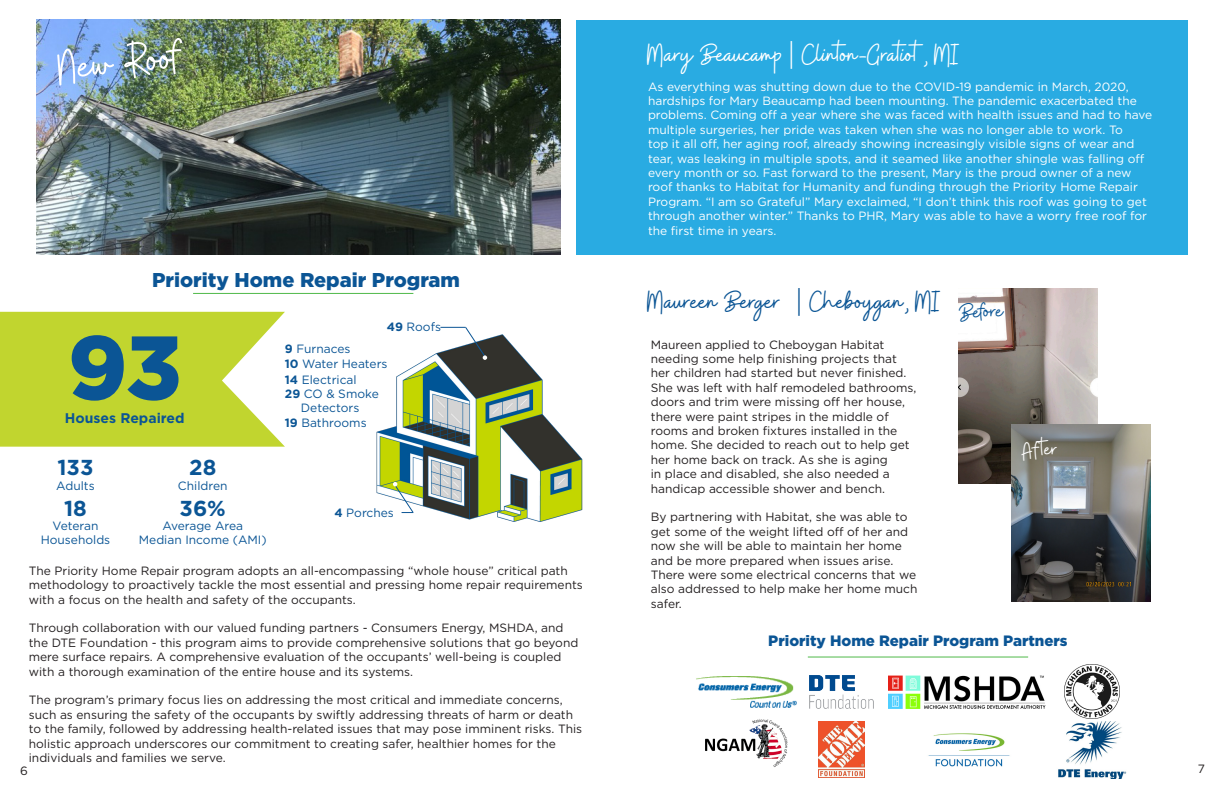
<style>
.page{position:relative;width:1224px;height:792px;background:#fff}
.page>*{position:absolute;margin:0;border:0;box-sizing:border-box;transform-origin:0 0}
.t1{font:900 90px "Gotham";color:#0b5595}
.t2{font:50px "Buffalo";color:#fff}
.t3{font:30px "Buffalo";letter-spacing:-.05em;color:#fff}
.t4{font:30px "Buffalo";letter-spacing:-.045em;color:#0b5595}
.t5{font:25.6px "Buffalo";color:#0b5595}
.t6{font:25.6px "Buffalo";color:#fff}
.t7{font:700 21.6px "Gotham";color:#0b5595}
.t8{font:900 20px "Gotham";color:#0b5595}
.t9{font:900 15px "Gotham";color:#0b5595}
.t10{font:700 14px "Gotham";color:#0b5595}
.t11{font:12px/14.4px "Gotham";color:#231f20}
.t12{font:12px/14.4px "Gotham";color:#fff}
.t13{font:12px/14px "Gotham";color:#0b5595;text-align:center}
.s1{font-family:"Gotham";font-weight:300}
.s2{font-weight:700}
</style>
<div class="page">
<svg style="left:0;top:312px;width:285px;height:135px;background:#c7d945"></svg>
<img style="left:376px;top:334px;width:207px;height:188px">
<svg style="left:440px;top:326px;width:47px;height:34px"></svg>
<svg style="left:393px;top:482px;width:21px;height:32px"></svg>
<img style="left:36px;top:20px;width:525px;height:234px">
<div style="left:576px;top:20px;width:612px;height:234px;background:#29abe2"></div>
<img style="left:958px;top:288px;width:140px;height:195px">
<img style="left:1011px;top:425px;width:140px;height:176px">
<img style="left:696px;top:676px;width:101px;height:31px">
<img style="left:810px;top:675px;width:63px;height:33px">
<img style="left:888px;top:675px;width:158px;height:33px">
<hr style="left:808px;top:657px;width:220px;height:1px;background:#50b949">
<hr style="left:193px;top:293px;width:220px;height:1px;background:#50b949">
<img style="left:928px;top:733px;width:82px;height:34px">
<img style="left:1065px;top:664px;width:54px;height:55px">
<img style="left:705px;top:719px;width:83px;height:48px">
<img style="left:819px;top:722px;width:45px;height:55px">
<img style="left:1058px;top:722px;width:69px;height:57px">
<p class="t2" style="left:55px;top:40px;width:128px;rotate:-6deg">New Roof</p>
<p class="t3" style="left:647px;top:37px;width:314px">Mary Beaucamp <span class="s1">|</span> Clinton-Gratiot, MI</p>
<p class="t12" style="left:648px;top:79px;width:506px">As everything was shutting down due to the COVID-19 pandemic in March, 2020, hardships for Mary Beaucamp had been mounting. The pandemic exacerbated the problems. Coming off a year where she was faced with health issues and had to have multiple surgeries, her pride was taken when she was no longer able to work. To<br>top it all off, her aging roof, already showing increasingly visible signs of wear and tear, was leaking in multiple spots, and it seamed like another shingle was falling off every month or so. Fast forward to the present, Mary is the proud owner of a new roof thanks to Habitat for Humanity and funding through the Priority Home Repair Program. “I am so Grateful” Mary exclaimed, “I don’t think this roof was going to get through another winter.” Thanks to PHR, Mary was able to have a worry free roof for the first time in years.</p>
<p class="t8" style="left:152px;top:267px;width:309px">Priority Home Repair Program</p>
<p class="t1" style="left:68px;top:306px;width:115px">93</p>
<p class="t10" style="left:65px;top:409px;width:121px">Houses Repaired</p>
<p class="t7" style="left:57px;top:453px;width:37px">133</p>
<p class="t13" style="left:56px;top:478px;width:40px">Adults</p>
<p class="t7" style="left:64px;top:494px;width:24px">18</p>
<p class="t13" style="left:41px;top:519px;width:71px">Veteran<br>Households</p>
<p class="t7" style="left:189px;top:453px;width:29px">28</p>
<p class="t13" style="left:178px;top:478px;width:51px">Children</p>
<p class="t7" style="left:180px;top:494px;width:48px">36%</p>
<p class="t13" style="left:139px;top:518px;width:129px;line-height:14.4px">Average Area<br>Median Income (AMI)</p>
<p class="t13" style="left:387px;top:319px;width:56px"><span class="s2">49</span> Roofs</p>
<p class="t13" style="left:285px;top:341px;width:67px"><span class="s2">9</span> Furnaces</p>
<p class="t13" style="left:285px;top:386px;width:95px"><span class="s2">29</span> CO &amp; Smoke</p>
<p class="t13" style="left:301px;top:401px;width:60px">Detectors</p>
<p class="t13" style="left:285px;top:357px;width:104px"><span class="s2">10</span> Water Heaters</p>
<p class="t13" style="left:285px;top:372px;width:73px"><span class="s2">14</span> Electrical</p>
<p class="t13" style="left:285px;top:416px;width:83px"><span class="s2">19</span> Bathrooms</p>
<p class="t13" style="left:334px;top:505px;width:61px"><span class="s2">4</span> Porches</p>
<p class="t11" style="left:29px;top:563px;width:556px">The Priority Home Repair program adopts an all-encompassing “whole house” critical path methodology to proactively tackle the most essential and pressing home repair requirements with a focus on the health and safety of the occupants.</p>
<p class="t11" style="left:29px;top:621px;width:551px">Through collaboration with our valued funding partners - Consumers Energy, MSHDA, and the DTE Foundation - this program aims to provide comprehensive solutions that go beyond mere surface repairs. A comprehensive evaluation of the occupants’ well-being is coupled with a thorough examination of the entire house and its systems.</p>
<p class="t11" style="left:29px;top:693px;width:555px">The program’s primary focus lies on addressing the most critical and immediate concerns, such as ensuring the safety of the occupants by swiftly addressing threats of harm or death to the family, followed by addressing health-related issues that may pose imminent risks. This holistic approach underscores our commitment to creating safer, healthier homes for the individuals and families we serve.</p>
<p class="t4" style="left:647px;top:284px;width:295px">Maureen Berger <span class="s1">|</span> Cheboygan, MI</p>
<p class="t11" style="left:651px;top:337px;width:267px">Maureen applied to Cheboygan Habitat needing some help finishing projects that her children had started but never finished.<br>She was left with half remodeled bathrooms, doors and trim were missing off her house, there were paint stripes in the middle of rooms and broken fixtures installed in the home. She decided to reach out to help get her home back on track. As she is aging<br>in place and disabled, she also needed a handicap accessible shower and bench.</p>
<p class="t11" style="left:651px;top:510px;width:268px">By partnering with Habitat, she was able to get some of the weight lifted off of her and now she will be able to maintain her home and be more prepared when issues arise.<br>There were some electrical concerns that we also addressed to help make her home much safer.</p>
<p class="t5" style="left:958px;top:298px;width:47px;rotate:-4deg">Before</p>
<p class="t6" style="left:1020px;top:437px;width:37px;rotate:-5deg">After</p>
<p class="t9" style="left:768px;top:630px;width:301px">Priority Home Repair Program Partners</p>
<p class="t11" style="left:20px;top:763px;width:9px">6</p>
<p class="t11" style="left:1198px;top:761px;width:9px">7</p>
</div>
